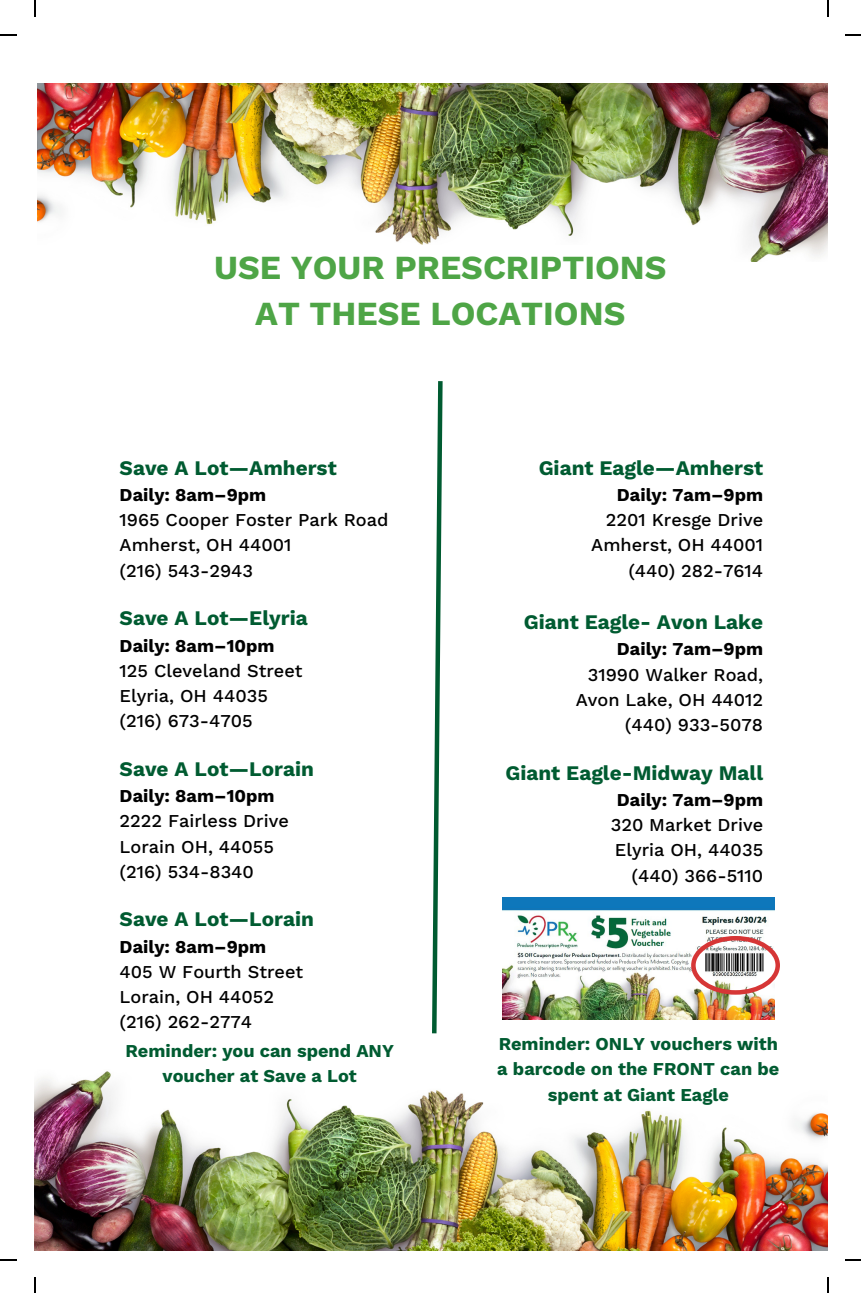
<style>
.page{position:relative;width:861px;height:1293px;background:#fff}
.page>*{position:absolute;margin:0;border:0;box-sizing:border-box;transform-origin:0 0}
.t1{font:700 33.6px/46.6px "Work Sans";color:#4ea546;text-align:center}
.t2{font:700 20.8px "Work Sans";color:#005b31}
.t3{font:500 18.2px/25.2px "Work Sans";color:#000;text-align:right}
.t4{font:700 18.2px/25.2px "Work Sans";color:#005b31;text-align:center}
.t5{font:700 18.2px "Work Sans";color:#000}
.s1{font-weight:700}
</style>
<div class="page">
<img style="left:34px;top:1071px;width:792px;height:179px">
<div style="left:163px;top:1046px;width:533px;height:34px;background:#fff"></div>
<img style="left:37px;top:84px;width:789px;height:178px">
<div style="left:180px;top:245px;width:488px;height:22px;background:#fff"></div>
<img style="left:502px;top:897px;width:271px;height:122px">
<svg style="left:432px;top:381px;width:11px;height:653px"></svg>
<svg style="left:690px;top:935px;width:89px;height:59px"></svg>
<svg style="left:34px;top:0;width:2px;height:17px"></svg>
<svg style="left:0;top:35px;width:16px;height:1px"></svg>
<svg style="left:827px;top:0;width:1px;height:17px"></svg>
<svg style="left:845px;top:35px;width:15px;height:1px"></svg>
<svg style="left:34px;top:1277px;width:2px;height:15px"></svg>
<svg style="left:0;top:1259px;width:16px;height:1px"></svg>
<svg style="left:827px;top:1277px;width:1px;height:15px"></svg>
<svg style="left:845px;top:1259px;width:15px;height:1px"></svg>
<h1 class="t1" style="left:214px;top:244px;width:453px">USE YOUR PRESCRIPTIONS<br>AT THESE LOCATIONS</h1>
<p class="t2" style="left:120px;top:455px;width:218px">Save A Lot—Amherst</p>
<p class="t5" style="left:120px;top:484px;width:148px">Daily: 8am–9pm</p>
<p class="t3" style="left:120px;top:507px;width:270px">1965 Cooper Foster Park Road</p>
<p class="t3" style="left:120px;top:532px;width:173px">Amherst, OH 44001</p>
<p class="t3" style="left:120px;top:557px;width:135px">(216) 543-2943</p>
<p class="t2" style="left:120px;top:605px;width:189px">Save A Lot—Elyria</p>
<p class="t5" style="left:120px;top:634px;width:156px">Daily: 8am–10pm</p>
<p class="t3" style="left:120px;top:657px;width:184px">125 Cleveland Street</p>
<p class="t3" style="left:120px;top:683px;width:150px">Elyria, OH 44035</p>
<p class="t3" style="left:120px;top:708px;width:134px">(216) 673-4705</p>
<p class="t2" style="left:120px;top:756px;width:196px">Save A Lot—Lorain</p>
<p class="t5" style="left:120px;top:785px;width:156px">Daily: 8am–10pm</p>
<p class="t3" style="left:120px;top:808px;width:170px">2222 Fairless Drive</p>
<p class="t3" style="left:120px;top:833px;width:156px">Lorain OH, 44055</p>
<p class="t3" style="left:120px;top:858px;width:136px">(216) 534-8340</p>
<p class="t2" style="left:120px;top:906px;width:196px">Save A Lot—Lorain</p>
<p class="t5" style="left:120px;top:935px;width:148px">Daily: 8am–9pm</p>
<p class="t3" style="left:120px;top:958px;width:185px">405 W Fourth Street</p>
<h2 class="t3" style="left:120px;top:984px;width:156px">Lorain, OH 44052</h2>
<h2 class="t3" style="left:120px;top:1009px;width:134px">(216) 262-2774</h2>
<p class="t4" style="left:125px;top:1037px;width:270px">Reminder: you can spend ANY voucher at Save a Lot</p>
<p class="t2" style="left:538px;top:455px;width:226px">Giant Eagle—Amherst</p>
<p class="t3" style="left:591px;top:482px;width:173px"><span class="s1">Daily: 7am–9pm<br></span>2201 Kresge Drive<br>Amherst, OH 44001 (440) 282-7614</p>
<p class="t2" style="left:523px;top:609px;width:241px">Giant Eagle- Avon Lake</p>
<p class="t5" style="left:616px;top:638px;width:148px">Daily: 7am–9pm</p>
<p class="t3" style="left:575px;top:661px;width:189px">31990 Walker Road,<br>Avon Lake, OH 44012 (440) 933-5078</p>
<p class="t2" style="left:505px;top:760px;width:259px">Giant Eagle-Midway Mall</p>
<p class="t5" style="left:616px;top:788px;width:148px">Daily: 7am–9pm</p>
<p class="t3" style="left:610px;top:812px;width:154px">320 Market Drive<br>Elyria OH, 44035 (440) 366-5110</p>
<p class="t4" style="left:497px;top:1030px;width:283px">Reminder: ONLY vouchers with a barcode on the FRONT can be spent at Giant Eagle</p>
</div>
